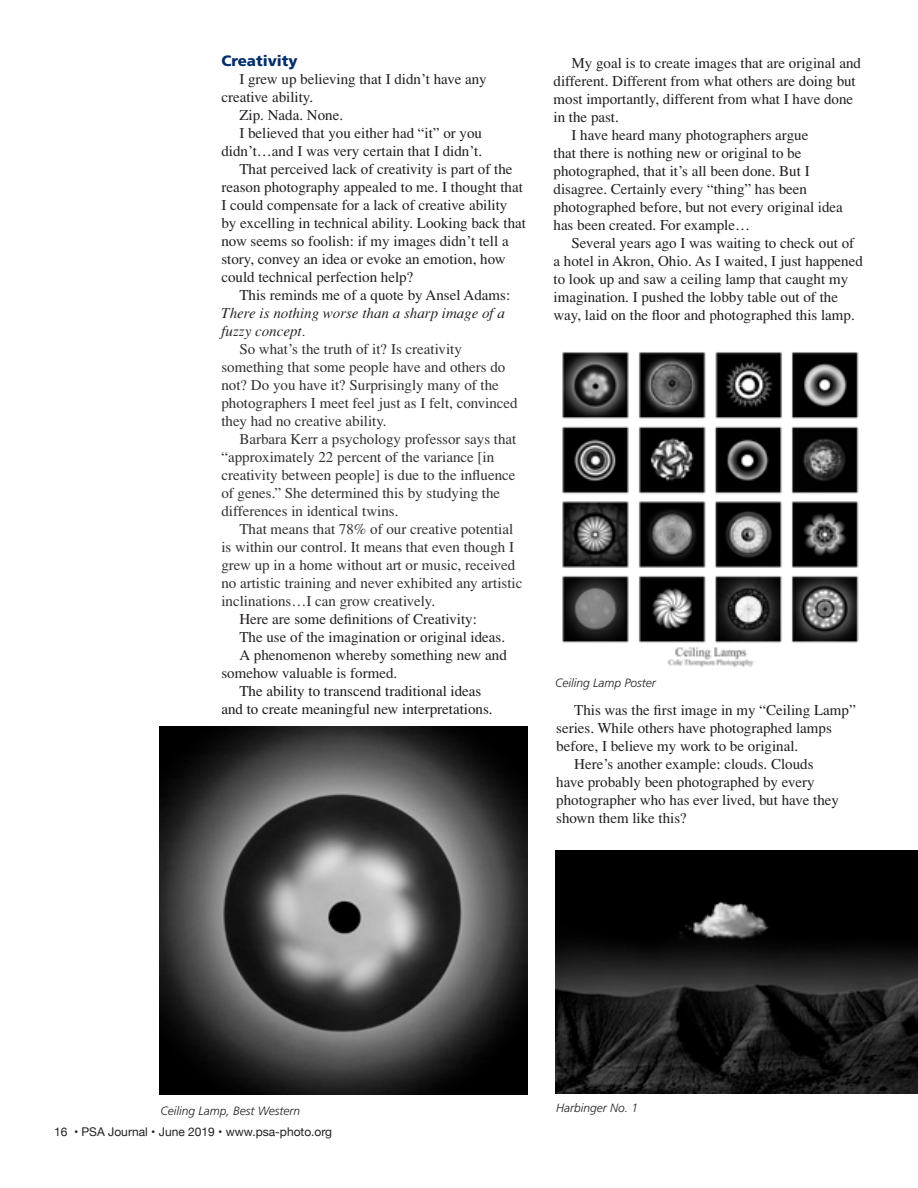
<style>
.page{position:relative;width:918px;height:1188px;background:#fff}
.page>*{position:absolute;margin:0;border:0;box-sizing:border-box;transform-origin:0 0}
.t1{font:15px/18px "Times";color:#231f20}
.t2{font:15px/18px "Times";color:#323232}
.t3{font:italic 15px/18px "Times";color:#231f20}
.t4{font:15px/18px "Times";color:#1a1a1a;text-align:center}
.t5{font:15px/18px "Times";color:#222}
.Heading_2{font:900 15px "Frutiger";color:#002d6a}
.t6{font:italic 300 12px "Frutiger";color:#231f20}
.t7{font:12px "Helvetica Neue";color:#231f20}
.s1{font-style:normal}
.s2{color:#231f20}
</style>
<div class="page">
<img style="left:562px;top:352px;width:297px;height:315px">
<img style="left:160px;top:727px;width:368px;height:368px">
<img style="left:555px;top:850px;width:363px;height:244px">
<p class="Heading_2" style="left:221px;top:52px;width:78px">Creativity</p>
<p class="t1" style="left:221px;top:70px;width:267px;text-indent:18px">I grew up believing that I didn’t have any creative ability.</p>
<p class="t1" style="left:239px;top:106px;width:105px">Zip. Nada. None.</p>
<p class="t1" style="left:221px;top:124px;width:262px;text-align:right">I believed that you either had “it” or you didn’t…and I was very certain that I didn’t.</p>
<p class="t1" style="left:221px;top:160px;width:306px;text-indent:18px">That perceived lack of creativity is part of the reason photography appealed to me. I thought that I could compensate for a lack of creative ability by excelling in technical ability. Looking back that now seems so foolish: if my images didn’t tell a story, convey an idea or evoke an emotion, how could technical perfection help?</p>
<p class="t3" style="left:221px;top:286px;width:290px;text-indent:18px"><span class="s1">This reminds me of a quote by Ansel Adams:<br></span>There is nothing worse than a sharp image of a fuzzy concept.</p>
<p class="t2" style="left:221px;top:340px;width:298px;text-indent:18px">So what’s the truth of it? Is creativity something that some people have and others do not? Do you have it? Surprisingly many of the photographers I meet feel just as I felt, convinced they had no creative ability.</p>
<p class="t2" style="left:221px;top:430px;width:297px;text-indent:18px">Barbara Kerr a psychology professor says that “approximately 22 percent of the variance [in creativity between people] is due to the influence of genes.” She determined this by studying the differences in identical twins.</p>
<p class="t2" style="left:221px;top:520px;width:302px;text-indent:18px">That means that 78% of our creative potential is within our control. It means that even though I grew up in a home without art or music, received no artistic training and never exhibited any artistic inclinations…I can grow creatively.</p>
<p class="t1" style="left:239px;top:610px;width:239px">Here are some definitions of Creativity:</p>
<p class="t1" style="left:239px;top:628px;width:267px">The use of the imagination or original ideas.</p>
<p class="t5" style="left:221px;top:646px;width:287px;text-indent:18px">A phenomenon whereby something new and somehow valuable is formed.</p>
<p class="t4" style="left:221px;top:682px;width:273px">The ability to transcend traditional ideas<br>and to create meaningful <span class="s2">new</span> interpretations.</p>
<p class="t1" style="left:554px;top:54px;width:309px;text-indent:18px">My goal is to create images that are original and different. Different from what others are doing but most importantly, different from what I have done in the past.</p>
<p class="t1" style="left:554px;top:126px;width:291px;text-indent:18px">I have heard many photographers argue<br>that there is nothing new or original to be photographed, that it’s all been done. But I disagree. Certainly every “thing” has been photographed before, but not every original idea has been created. For example…</p>
<p class="t1" style="left:554px;top:234px;width:311px;text-indent:18px">Several years ago I was waiting to check out of a hotel in Akron, Ohio. As I waited, I just happened to look up and saw a ceiling lamp that caught my imagination. I pushed the lobby table out of the way, laid on the floor and photographed this lamp.</p>
<p class="t6" style="left:555px;top:676px;width:102px">Ceiling Lamp Poster</p>
<p class="t1" style="left:556px;top:701px;width:301px;text-indent:18px">This was the first image in my “Ceiling Lamp” series. While others have photographed lamps before, I believe my work to be original.</p>
<p class="t1" style="left:556px;top:755px;width:284px;text-indent:18px">Here’s another example: clouds. Clouds have probably been photographed by every photographer who has ever lived, but have they shown them like this?</p>
<p class="t6" style="left:160px;top:1104px;width:141px">Ceiling Lamp, Best Western</p>
<p class="t7" style="left:54px;top:1124px;width:280px">16 • PSA Journal • June 2019 • www.psa-photo.org</p>
<p class="t6" style="left:556px;top:1101px;width:84px">Harbinger No. 1</p>
</div>
